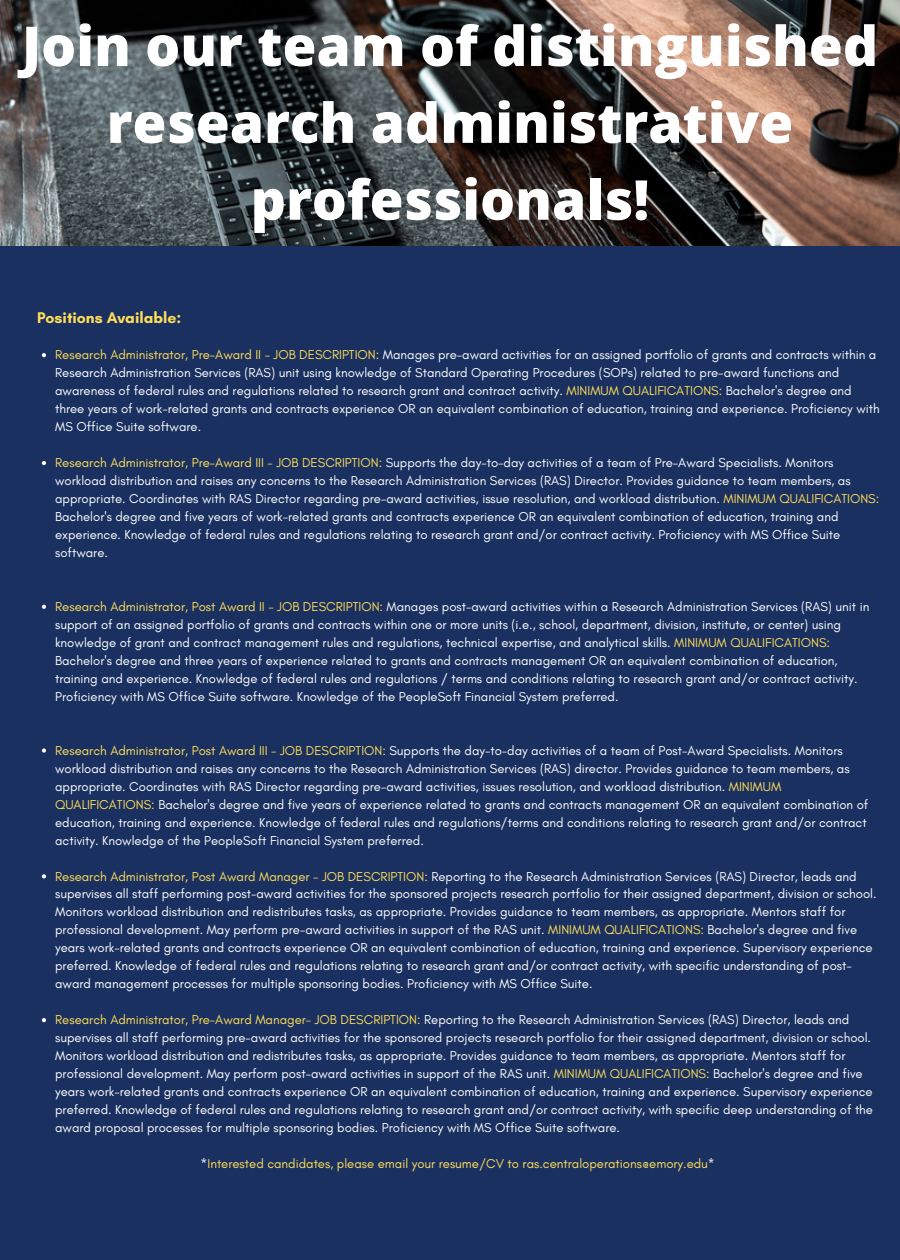
<style>
.page{position:relative;width:900px;height:1260px;background:#1a3060}
.page>*{position:absolute;margin:0;border:0;box-sizing:border-box;transform-origin:0 0}
.t1{font:800 55px/77px "Open Sans";color:#fff;text-align:center}
.t2{font:700 15.75px "Glacial Indifference";color:#ffde59}
.t3{font:13px/18px "Glacial Indifference";color:#fff}
.t4{font:13px "Glacial Indifference";color:#ffde59}
.s1{color:#ffde59}
.s2{color:#fff}
</style>
<div class="page">
<img style="left:0;top:0;width:900px;height:246px">
<svg style="left:42px;top:353px;width:4px;height:4px"></svg>
<svg style="left:42px;top:461px;width:4px;height:4px"></svg>
<svg style="left:42px;top:605px;width:4px;height:4px"></svg>
<svg style="left:42px;top:748px;width:4px;height:5px"></svg>
<svg style="left:42px;top:874px;width:4px;height:4px"></svg>
<svg style="left:42px;top:1018px;width:4px;height:4px"></svg>
<h1 class="t1" style="left:22px;top:6px;width:858px">Join our team of distinguished research administrative professionals!</h1>
<p class="t2" style="left:37px;top:308px;width:146px">Positions Available:</p>
<p class="t3" style="left:55px;top:346px;width:826px"><span class="s1">Research Administrator, Pre-Award II - JOB DESCRIPTION:</span> Manages pre-award activities for an assigned portfolio of grants and contracts within a Research Administration Services (RAS) unit using knowledge of Standard Operating Procedures (SOPs) related to pre-award functions and awareness of federal rules and regulations related to research grant and contract activity. <span class="s1">MINIMUM QUALIFICATIONS:</span> Bachelor's degree and three years of work-related grants and contracts experience OR an equivalent combination of education, training and experience. Proficiency with MS Office Suite software.</p>
<p class="t3" style="left:55px;top:454px;width:826px"><span class="s1">Research Administrator, Pre-Award III - JOB DESCRIPTION:</span> Supports the day-to-day activities of a team of Pre-Award Specialists. Monitors workload distribution and raises any concerns to the Research Administration Services (RAS) Director. Provides guidance to team members, as appropriate. Coordinates with RAS Director regarding pre-award activities, issue resolution, and workload distribution. <span class="s1">MINIMUM QUALIFICATIONS:<br></span>Bachelor's degree and five years of work-related grants and contracts experience OR an equivalent combination of education, training and experience. Knowledge of federal rules and regulations relating to research grant and/or contract activity. Proficiency with MS Office Suite software.</p>
<p class="t3" style="left:55px;top:597px;width:816px"><span class="s1">Research Administrator, Post Award II - JOB DESCRIPTION:</span> Manages post-award activities within a Research Administration Services (RAS) unit in support of an assigned portfolio of grants and contracts within one or more units (i.e., school, department, division, institute, or center) using knowledge of grant and contract management rules and regulations, technical expertise, and analytical skills. <span class="s1">MINIMUM QUALIFICATIONS:<br></span>Bachelor's degree and three years of experience related to grants and contracts management OR an equivalent combination of education, training and experience. Knowledge of federal rules and regulations / terms and conditions relating to research grant and/or contract activity.<br>Proficiency with MS Office Suite software. Knowledge of the PeopleSoft Financial System preferred.</p>
<p class="t3" style="left:55px;top:741px;width:815px"><span class="s1">Research Administrator, Post Award III - JOB DESCRIPTION:</span> Supports the day-to-day activities of a team of Post-Award Specialists. Monitors workload distribution and raises any concerns to the Research Administration Services (RAS) director. Provides guidance to team members, as appropriate. Coordinates with RAS Director regarding pre-award activities, issues resolution, and workload distribution. <span class="s1">MINIMUM QUALIFICATIONS:</span> Bachelor's degree and five years of experience related to grants and contracts management OR an equivalent combination of education, training and experience. Knowledge of federal rules and regulations/terms and conditions relating to research grant and/or contract activity. Knowledge of the PeopleSoft Financial System preferred.</p>
<p class="t3" style="left:55px;top:867px;width:823px"><span class="s1">Research Administrator, Post Award Manager - JOB DESCRIPTION:</span> Reporting to the Research Administration Services (RAS) Director, leads and supervises all staff performing post-award activities for the sponsored projects research portfolio for their assigned department, division or school.<br>Monitors workload distribution and redistributes tasks, as appropriate. Provides guidance to team members, as appropriate. Mentors staff for professional development. May perform pre-award activities in support of the RAS unit. <span class="s1">MINIMUM QUALIFICATIONS:</span> Bachelor's degree and five years work-related grants and contracts experience OR an equivalent combination of education, training and experience. Supervisory experience preferred. Knowledge of federal rules and regulations relating to research grant and/or contract activity, with specific understanding of post&shy;award management processes for multiple sponsoring bodies. Proficiency with MS Office Suite.</p>
<p class="t3" style="left:55px;top:1011px;width:819px"><span class="s1">Research Administrator, Pre-Award Manager- JOB DESCRIPTION:</span> Reporting to the Research Administration Services (RAS) Director, leads and supervises all staff performing pre-award activities for the sponsored projects research portfolio for their assigned department, division or school.<br>Monitors workload distribution and redistributes tasks, as appropriate. Provides guidance to team members, as appropriate. Mentors staff for professional development. May perform post-award activities in support of the RAS unit. <span class="s1">MINIMUM QUALIFICATIONS:</span> Bachelor's degree and five years work-related grants and contracts experience OR an equivalent combination of education, training and experience. Supervisory experience preferred. Knowledge of federal rules and regulations relating to research grant and/or contract activity, with specific deep understanding of the award proposal processes for multiple sponsoring bodies. Proficiency with MS Office Suite software.</p>
<p class="t4" style="left:201px;top:1156px;width:516px"><span class="s2">*</span>Interested candidates, please email your resume/CV to ras.centraloperations@emory.edu<span class="s2">*</span></p>
</div>
